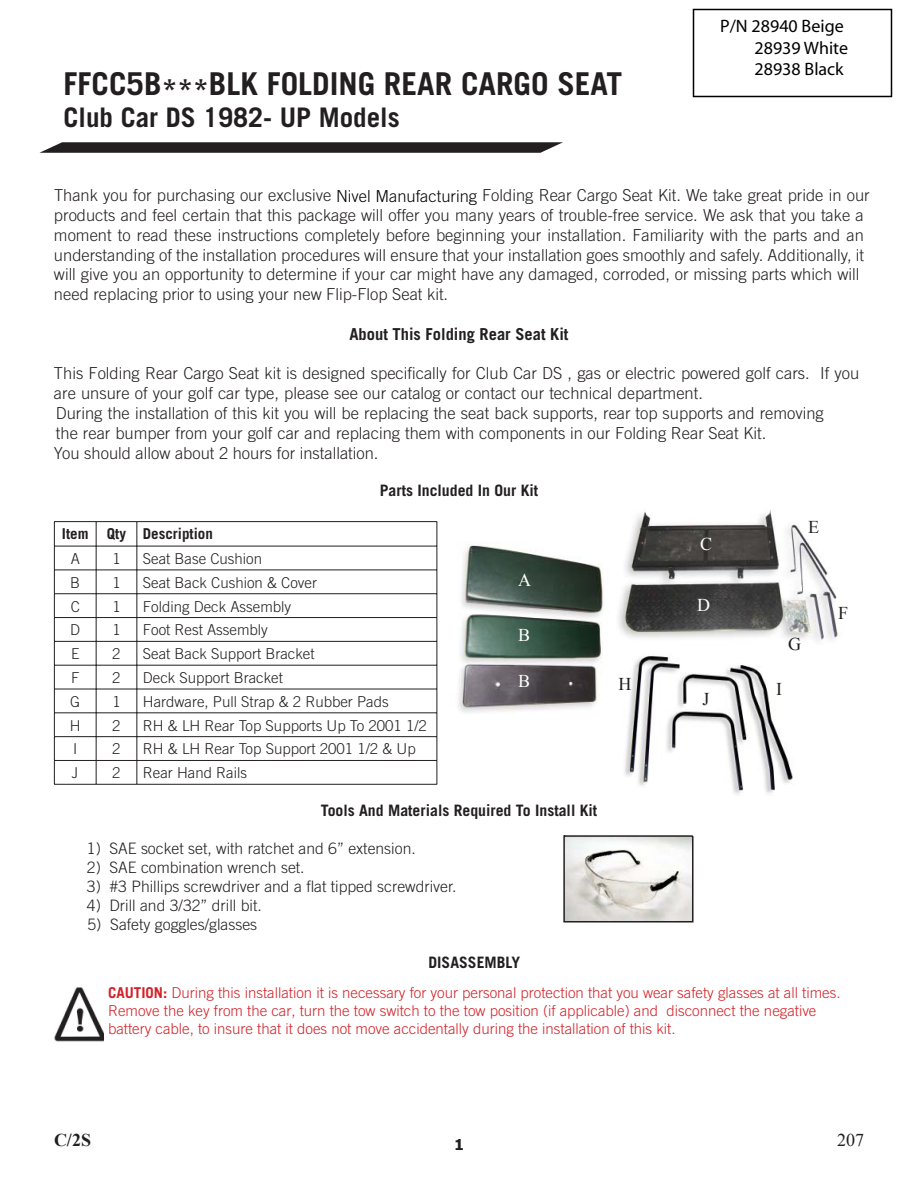
<style>
.page{position:relative;width:918px;height:1188px;background:#fff}
.page>*{position:absolute;margin:0;border:0;box-sizing:border-box;transform-origin:0 0}
.t1{font:700 31.5px "Trade Gothic";color:#231f20}
.t2{font:700 27px "Trade Gothic";color:#231f20}
.t3{font:18px/21.6px "Myriad";color:#000}
.t4{font:18px "Times New Roman";color:#231f20}
.t5{font:18px "Times New Roman";color:#fff}
.t6{font:700 18px "Times New Roman";color:#231f20}
.t7{font:300 16.5px/19.8px "Trade Gothic";color:#231f20}
.t8{font:700 16.5px "Trade Gothic";color:#231f20}
.t9{font:300 15.75px "Trade Gothic";color:#231f20}
.t10{font:700 15.75px "Trade Gothic";color:#231f20}
.t11{font:300 15px/18px "Trade Gothic";color:#d2232a}
.t12{font:300 15px "Trade Gothic";color:#231f20}
.t13{font:700 15px "Trade Gothic";color:#231f20}
.t14{font:700 15px "Verdana";color:#231f20}
.s1{color:#000}
.s2{font-weight:700}
</style>
<div class="page">
<hr style="left:54px;top:521px;width:42px;height:1px;background:#231f20">
<hr style="left:96px;top:521px;width:41px;height:1px;background:#231f20">
<hr style="left:137px;top:521px;width:300px;height:1px;background:#231f20">
<hr style="left:54px;top:546px;width:42px;height:1px;background:#231f20">
<hr style="left:96px;top:546px;width:41px;height:1px;background:#231f20">
<hr style="left:137px;top:546px;width:300px;height:1px;background:#231f20">
<hr style="left:54px;top:570px;width:42px;height:1px;background:#231f20">
<hr style="left:96px;top:570px;width:41px;height:1px;background:#231f20">
<hr style="left:137px;top:570px;width:300px;height:1px;background:#231f20">
<hr style="left:54px;top:593px;width:42px;height:1px;background:#231f20">
<hr style="left:96px;top:593px;width:41px;height:1px;background:#231f20">
<hr style="left:137px;top:593px;width:300px;height:1px;background:#231f20">
<hr style="left:54px;top:617px;width:42px;height:1px;background:#231f20">
<hr style="left:96px;top:617px;width:41px;height:1px;background:#231f20">
<hr style="left:137px;top:617px;width:300px;height:1px;background:#231f20">
<hr style="left:54px;top:641px;width:42px;height:1px;background:#231f20">
<hr style="left:96px;top:641px;width:41px;height:1px;background:#231f20">
<hr style="left:137px;top:641px;width:300px;height:1px;background:#231f20">
<hr style="left:54px;top:665px;width:42px;height:1px;background:#231f20">
<hr style="left:96px;top:665px;width:41px;height:1px;background:#231f20">
<hr style="left:137px;top:665px;width:300px;height:1px;background:#231f20">
<hr style="left:54px;top:689px;width:42px;height:1px;background:#231f20">
<hr style="left:96px;top:689px;width:41px;height:1px;background:#231f20">
<hr style="left:137px;top:689px;width:300px;height:1px;background:#231f20">
<hr style="left:54px;top:712px;width:42px;height:1px;background:#231f20">
<hr style="left:96px;top:712px;width:41px;height:1px;background:#231f20">
<hr style="left:137px;top:712px;width:300px;height:1px;background:#231f20">
<hr style="left:54px;top:736px;width:42px;height:1px;background:#231f20">
<hr style="left:96px;top:736px;width:41px;height:1px;background:#231f20">
<hr style="left:137px;top:736px;width:300px;height:1px;background:#231f20">
<hr style="left:54px;top:760px;width:42px;height:1px;background:#231f20">
<svg style="left:54px;top:522px;width:1px;height:262px"></svg>
<hr style="left:96px;top:760px;width:41px;height:1px;background:#231f20">
<svg style="left:96px;top:522px;width:1px;height:262px"></svg>
<hr style="left:137px;top:760px;width:300px;height:1px;background:#231f20">
<svg style="left:136px;top:522px;width:1px;height:262px"></svg>
<svg style="left:437px;top:522px;width:1px;height:262px"></svg>
<hr style="left:54px;top:784px;width:383px;height:1px;background:#231f20">
<svg style="left:39px;top:142px;width:524px;height:11px;background:#363233"></svg>
<svg style="left:563px;top:835px;width:131px;height:88px"></svg>
<img style="left:458px;top:542px;width:145px;height:171px">
<img style="left:618px;top:510px;width:220px;height:134px">
<img style="left:624px;top:656px;width:169px;height:139px">
<img style="left:54px;top:987px;width:50px;height:55px">
<div style="left:693px;top:9px;width:199px;height:88px;border:2px solid #000"></div>
<h1 class="t1" style="left:64px;top:64px;width:560px">FFCC5B***BLK FOLDING REAR CARGO SEAT</h1>
<h2 class="t2" style="left:64px;top:101px;width:338px">Club Car DS 1982- UP Models</h2>
<p class="t3" style="left:755px;top:16px;width:95px;text-indent:-34px">P/N 28940 Beige<br>28939 White<br>28938 Black</p>
<p class="t7" style="left:54px;top:185px;width:817px">Thank you for purchasing our exclusive <span class="s1">Nivel Manufacturing</span> Folding Rear Cargo Seat Kit. We take great pride in our products and feel certain that this package will offer you many years of trouble-free service. We ask that you take a moment to read these instructions completely before beginning your installation. Familiarity with the parts and an understanding of the installation procedures will ensure that your installation goes smoothly and safely. Additionally, it will give you an opportunity to determine if your car might have any damaged, corroded, or missing parts which will need replacing prior to using your new Flip-Flop Seat kit.</p>
<p class="t8" style="left:349px;top:324px;width:221px">About This Folding Rear Seat Kit</p>
<p class="t7" style="left:54px;top:363px;width:807px">This Folding Rear Cargo Seat kit is designed specifically for Club Car DS , gas or electric powered golf cars. If you are unsure of your golf car type, please see our catalog or contact our technical department.<br>During the installation of this kit you will be replacing the seat back supports, rear top supports and removing<br>the rear bumper from your golf car and replacing them with components in our Folding Rear Seat Kit.<br>You should allow about 2 hours for installation.</p>
<p class="t10" style="left:380px;top:481px;width:160px">Parts Included In Our Kit</p>
<p class="t13" style="left:62px;top:525px;width:152px">Item Qty Description</p>
<p class="t12" style="left:71px;top:550px;width:11px">A</p>
<p class="t12" style="left:112px;top:550px;width:10px">1</p>
<p class="t12" style="left:143px;top:550px;width:121px">Seat Base Cushion</p>
<p class="t12" style="left:70px;top:573px;width:12px">B</p>
<p class="t12" style="left:112px;top:573px;width:10px">1</p>
<p class="t12" style="left:143px;top:573px;width:176px">Seat Back Cushion &amp; Cover</p>
<p class="t12" style="left:71px;top:597px;width:11px">C</p>
<p class="t12" style="left:112px;top:597px;width:10px">1</p>
<p class="t12" style="left:143px;top:597px;width:150px">Folding Deck Assembly</p>
<p class="t12" style="left:70px;top:621px;width:12px">D</p>
<p class="t12" style="left:112px;top:621px;width:10px">1</p>
<p class="t12" style="left:143px;top:621px;width:126px">Foot Rest Assembly</p>
<p class="t12" style="left:71px;top:645px;width:10px">E</p>
<p class="t12" style="left:112px;top:645px;width:10px">2</p>
<p class="t12" style="left:143px;top:645px;width:173px">Seat Back Support Bracket</p>
<p class="t12" style="left:71px;top:669px;width:10px">F</p>
<p class="t12" style="left:112px;top:669px;width:10px">2</p>
<p class="t12" style="left:143px;top:669px;width:142px">Deck Support Bracket</p>
<p class="t12" style="left:70px;top:693px;width:12px">G</p>
<p class="t12" style="left:112px;top:693px;width:10px">1</p>
<p class="t12" style="left:143px;top:693px;width:247px">Hardware, Pull Strap &amp; 2 Rubber Pads</p>
<p class="t12" style="left:70px;top:716px;width:12px">H</p>
<p class="t12" style="left:112px;top:716px;width:10px">2</p>
<p class="t12" style="left:143px;top:716px;width:286px">RH &amp; LH Rear Top Supports Up To 2001 1/2</p>
<p class="t12" style="left:73px;top:740px;width:6px">I</p>
<p class="t12" style="left:112px;top:740px;width:10px">2</p>
<p class="t12" style="left:143px;top:740px;width:274px">RH &amp; LH Rear Top Support 2001 1/2 &amp; Up</p>
<p class="t12" style="left:72px;top:764px;width:8px">J</p>
<p class="t12" style="left:112px;top:764px;width:10px">2</p>
<p class="t12" style="left:143px;top:764px;width:106px">Rear Hand Rails</p>
<p class="t10" style="left:321px;top:801px;width:278px">Tools And Materials Required To Install Kit</p>
<p class="t9" style="left:87px;top:839px;width:330px">1) SAE socket set, with ratchet and 6” extension.</p>
<p class="t9" style="left:87px;top:858px;width:219px">2) SAE combination wrench set.</p>
<p class="t9" style="left:87px;top:877px;width:371px">3) #3 Phillips screwdriver and a flat tipped screwdriver.</p>
<p class="t9" style="left:87px;top:896px;width:176px">4) Drill and 3/32” drill bit.</p>
<p class="t9" style="left:88px;top:915px;width:171px">5) Safety goggles/glasses</p>
<p class="t10" style="left:429px;top:952px;width:93px">DISASSEMBLY</p>
<p class="t11" style="left:108px;top:983px;width:734px"><span class="s2">CAUTION:</span> During this installation it is necessary for your personal protection that you wear safety glasses at all times.<br>Remove the key from the car, turn the tow switch to the tow position (if applicable) and disconnect the negative battery cable, to insure that it does not move accidentally during the installation of this kit.</p>
<p class="t4" style="left:808px;top:515px;width:12px">E</p>
<p class="t5" style="left:700px;top:532px;width:14px">C</p>
<p class="t5" style="left:518px;top:568px;width:14px">A</p>
<p class="t5" style="left:697px;top:593px;width:14px">D</p>
<p class="t4" style="left:838px;top:601px;width:12px">F</p>
<p class="t5" style="left:518px;top:623px;width:14px">B</p>
<p class="t5" style="left:518px;top:669px;width:14px">B</p>
<p class="t4" style="left:788px;top:631px;width:14px">G</p>
<p class="t4" style="left:619px;top:671px;width:14px">H</p>
<p class="t4" style="left:776px;top:677px;width:7px">I</p>
<p class="t4" style="left:703px;top:686px;width:9px">J</p>
<p class="t6" style="left:54px;top:1128px;width:39px">C/2S</p>
<p class="t14" style="left:454px;top:1135px;width:12px">1</p>
<p class="t4" style="left:837px;top:1128px;width:28px">207</p>
</div>
